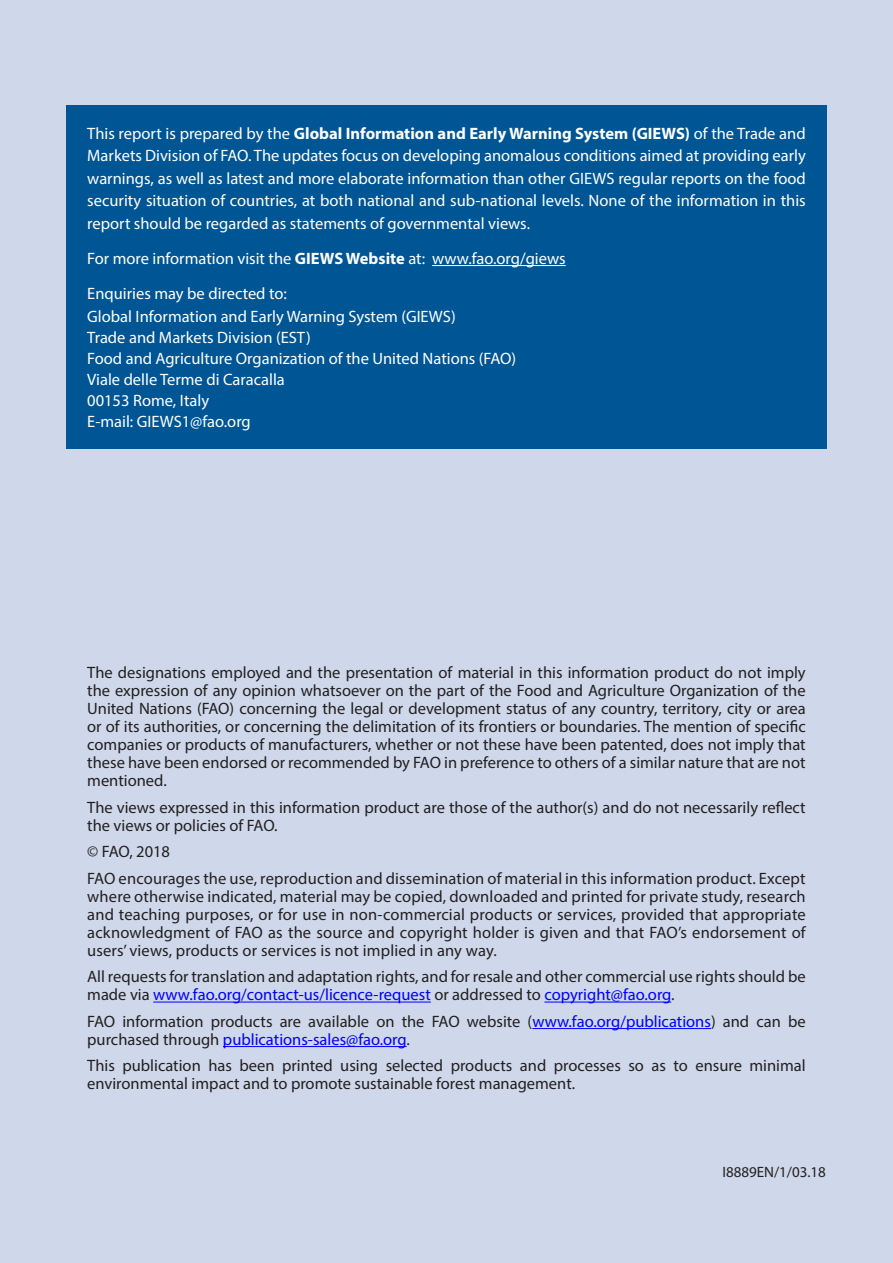
<style>
.page{position:relative;width:893px;height:1263px;background:#ced8ea}
.page>*{position:absolute;margin:0;border:0;box-sizing:border-box;transform-origin:0 0}
.DISCLEIMER{font:16.5px/18px "Myriad Pro";color:#231f20}
.Body_text_box{font:16.5px/22.5px "Myriad Pro";color:#fff;text-align:justify}
.Footer_text{font:16.5px "Myriad Pro";color:#fff}
.subHeading{font:15px "Myriad Pro";color:#231f20}
.s1{font-weight:700}
.s2{color:#00f}
</style>
<div class="page">
<div style="left:66px;top:105px;width:761px;height:343px;background:#005595"></div>
<hr style="left:432px;top:265px;width:134px;height:1px;background:#fff">
<hr style="left:153px;top:1002px;width:278px;height:1px;background:#00f">
<hr style="left:544px;top:1002px;width:127px;height:1px;background:#00f">
<hr style="left:532px;top:1028px;width:179px;height:1px;background:#00f">
<hr style="left:223px;top:1046px;width:183px;height:1px;background:#00f">
<p class="Body_text_box" style="left:87px;top:122px;width:720px">This report is prepared by the <span class="s1">Global Information and Early Warning System (GIEWS)</span> of the Trade and Markets Division of FAO. The updates focus on developing anomalous conditions aimed at providing early warnings, as well as latest and more elaborate information than other GIEWS regular reports on the food security situation of countries, at both national and sub-national levels. None of the information in this report should be regarded as statements of governmental views.</p>
<p class="Footer_text" style="left:87px;top:248px;width:480px">For more information visit the <span class="s1">GIEWS Website</span> at: www.fao.org/giews</p>
<p class="Body_text_box" style="left:87px;top:282px;width:201px">Enquiries may be directed to:</p>
<p class="Body_text_box" style="left:87px;top:305px;width:370px">Global Information and Early Warning System (GIEWS)</p>
<p class="Body_text_box" style="left:87px;top:326px;width:225px">Trade and Markets Division (EST)</p>
<p class="Body_text_box" style="left:87px;top:347px;width:430px">Food and Agriculture Organization of the United Nations (FAO)</p>
<p class="Body_text_box" style="left:87px;top:368px;width:199px">Viale delle Terme di Caracalla</p>
<p class="Body_text_box" style="left:87px;top:389px;width:123px">00153 Rome, Italy</p>
<p class="Body_text_box" style="left:87px;top:410px;width:165px">E-mail: GIEWS1@fao.org</p>
<p class="DISCLEIMER" style="left:87px;top:663px;width:720px;text-align:justify">The designations employed and the presentation of material in this information product do not imply the expression of any opinion whatsoever on the part of the Food and Agriculture Organization of the United Nations (FAO) concerning the legal or development status of any country, territory, city or area or of its authorities, or concerning the delimitation of its frontiers or boundaries. The mention of specific companies or products of manufacturers, whether or not these have been patented, does not imply that these have been endorsed or recommended by FAO in preference to others of a similar nature that are not mentioned.</p>
<p class="DISCLEIMER" style="left:87px;top:798px;width:720px">The views expressed in this information product are those of the author(s) and do not necessarily reflect the views or policies of FAO.</p>
<p class="DISCLEIMER" style="left:87px;top:842px;width:84px">© FAO, 2018</p>
<p class="DISCLEIMER" style="left:87px;top:869px;width:720px;text-align:justify">FAO encourages the use, reproduction and dissemination of material in this information product. Except where otherwise indicated, material may be copied, downloaded and printed for private study, research and teaching purposes, or for use in non-commercial products or services, provided that appropriate acknowledgment of FAO as the source and copyright holder is given and that FAO’s endorsement of users’ views, products or services is not implied in any way.</p>
<p class="DISCLEIMER" style="left:87px;top:967px;width:720px">All requests for translation and adaptation rights, and for resale and other commercial use rights should be made via <span class="s2">www.fao.org/contact-us/licence-request</span> or addressed to <span class="s2">copyright@fao.org</span>.</p>
<p class="DISCLEIMER" style="left:87px;top:1012px;width:720px">FAO information products are available on the FAO website (<span class="s2">www.fao.org/publications</span>) and can be purchased through <span class="s2">publications-sales@fao.org</span>.</p>
<p class="DISCLEIMER" style="left:87px;top:1056px;width:720px">This publication has been printed using selected products and processes so as to ensure minimal environmental impact and to promote sustainable forest management.</p>
<p class="subHeading" style="left:722px;top:1163px;width:105px">I8889EN/1/03.18</p>
</div>
